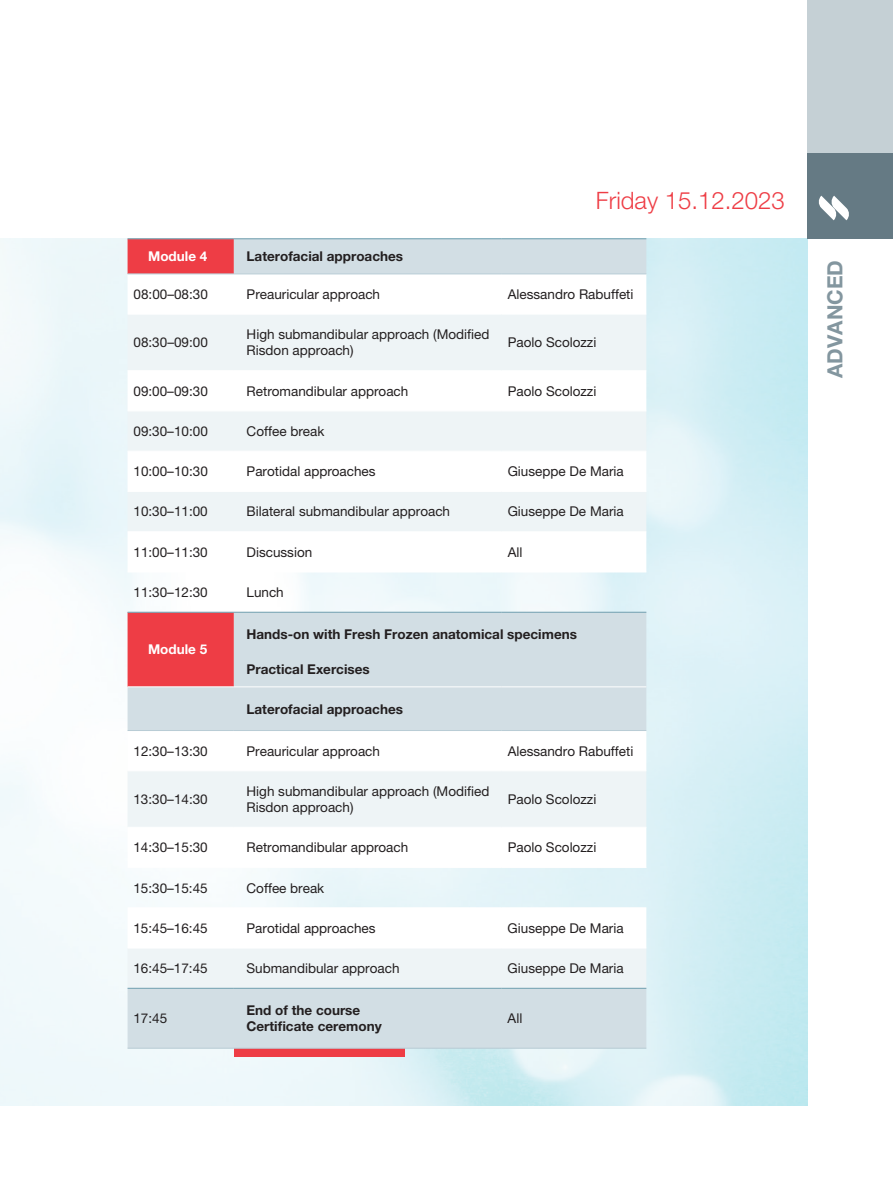
<style>
.page{position:relative;width:893px;height:1191px;background:#fff}
.page>*{position:absolute;margin:0;border:0;box-sizing:border-box;transform-origin:0 0}
.t1{font:300 24px "Helvetica Neue LT Pro";color:#ee3d45}
.t2{font:700 21px "Helvetica Neue LT Pro";color:#83969f}
.t3{font:13.5px/16.2px "Helvetica Neue LT Pro";color:#231f20}
.t4{font:700 13.5px/16.2px "Helvetica Neue LT Pro";color:#231f20}
.t5{font:700 13.5px "Helvetica Neue LT Pro";color:#fff}
</style>
<div class="page">
<img style="left:0;top:238px;width:808px;height:868px">
<div style="left:234px;top:1048px;width:170px;height:8px;background:#ee3d45"></div>
<svg style="left:128px;top:239px;width:518px;height:808px;background:#d3d1d7"></svg>
<svg style="left:128px;top:274px;width:518px;height:40px"></svg>
<svg style="left:128px;top:315px;width:518px;height:672px"></svg>
<hr style="left:128px;top:273px;width:106px;height:1px;background:#b8ccd5">
<hr style="left:234px;top:273px;width:268px;height:1px;background:#b8ccd5">
<hr style="left:502px;top:273px;width:144px;height:1px;background:#b8ccd5">
<hr style="left:128px;top:730px;width:106px;height:1px;background:#b8ccd5">
<hr style="left:234px;top:730px;width:268px;height:1px;background:#b8ccd5">
<hr style="left:502px;top:730px;width:144px;height:1px;background:#b8ccd5">
<hr style="left:128px;top:1047px;width:106px;height:1px;background:#b8ccd5">
<hr style="left:234px;top:1047px;width:268px;height:1px;background:#b8ccd5">
<hr style="left:502px;top:1047px;width:144px;height:1px;background:#b8ccd5">
<hr style="left:128px;top:314px;width:106px;height:1px;background:#fff">
<hr style="left:234px;top:314px;width:268px;height:1px;background:#fff">
<hr style="left:502px;top:314px;width:144px;height:1px;background:#fff">
<hr style="left:128px;top:370px;width:106px;height:1px;background:#fff">
<hr style="left:234px;top:370px;width:268px;height:1px;background:#fff">
<hr style="left:502px;top:370px;width:144px;height:1px;background:#fff">
<hr style="left:128px;top:410px;width:106px;height:1px;background:#fff">
<hr style="left:234px;top:410px;width:268px;height:1px;background:#fff">
<hr style="left:502px;top:410px;width:144px;height:1px;background:#fff">
<hr style="left:128px;top:451px;width:106px;height:1px;background:#fff">
<hr style="left:234px;top:451px;width:268px;height:1px;background:#fff">
<hr style="left:502px;top:451px;width:144px;height:1px;background:#fff">
<hr style="left:128px;top:491px;width:106px;height:1px;background:#fff">
<hr style="left:234px;top:491px;width:268px;height:1px;background:#fff">
<hr style="left:502px;top:491px;width:144px;height:1px;background:#fff">
<hr style="left:128px;top:531px;width:106px;height:1px;background:#fff">
<hr style="left:234px;top:531px;width:268px;height:1px;background:#fff">
<hr style="left:502px;top:531px;width:144px;height:1px;background:#fff">
<hr style="left:128px;top:571px;width:106px;height:1px;background:#fff">
<hr style="left:234px;top:571px;width:268px;height:1px;background:#fff">
<hr style="left:502px;top:571px;width:144px;height:1px;background:#fff">
<hr style="left:128px;top:770px;width:106px;height:1px;background:#fff">
<hr style="left:234px;top:770px;width:268px;height:1px;background:#fff">
<hr style="left:502px;top:770px;width:144px;height:1px;background:#fff">
<hr style="left:128px;top:827px;width:106px;height:1px;background:#fff">
<hr style="left:234px;top:827px;width:268px;height:1px;background:#fff">
<hr style="left:502px;top:827px;width:144px;height:1px;background:#fff">
<hr style="left:128px;top:867px;width:106px;height:1px;background:#fff">
<hr style="left:234px;top:867px;width:268px;height:1px;background:#fff">
<hr style="left:502px;top:867px;width:144px;height:1px;background:#fff">
<hr style="left:128px;top:907px;width:106px;height:1px;background:#fff">
<hr style="left:234px;top:907px;width:268px;height:1px;background:#fff">
<hr style="left:502px;top:907px;width:144px;height:1px;background:#fff">
<hr style="left:128px;top:947px;width:106px;height:1px;background:#fff">
<hr style="left:234px;top:947px;width:268px;height:1px;background:#fff">
<hr style="left:502px;top:947px;width:144px;height:1px;background:#fff">
<hr style="left:128px;top:686px;width:106px;height:1px;background:#fff">
<hr style="left:234px;top:686px;width:268px;height:1px;background:#fff">
<hr style="left:502px;top:686px;width:144px;height:1px;background:#fff">
<hr style="left:128px;top:238px;width:106px;height:1px;background:#7ba6b5">
<hr style="left:234px;top:238px;width:268px;height:1px;background:#7ba6b5">
<hr style="left:502px;top:238px;width:144px;height:1px;background:#7ba6b5">
<hr style="left:128px;top:611px;width:106px;height:2px;background:#7ba6b5">
<hr style="left:234px;top:611px;width:268px;height:2px;background:#7ba6b5">
<hr style="left:502px;top:611px;width:144px;height:2px;background:#7ba6b5">
<hr style="left:128px;top:987px;width:106px;height:2px;background:#7ba6b5">
<hr style="left:234px;top:987px;width:268px;height:2px;background:#7ba6b5">
<hr style="left:502px;top:987px;width:144px;height:2px;background:#7ba6b5">
<div style="left:808px;top:0;width:85px;height:238px;background:#c5d0d5"></div>
<div style="left:807px;top:153px;width:86px;height:85px;background:#657a84"></div>
<svg style="left:818px;top:196px;width:31px;height:24px"></svg>
<h1 class="t1" style="left:596px;top:185px;width:190px">Friday 15.12.2023</h1>
<p class="t5" style="left:148px;top:248px;width:61px">Module 4</p>
<p class="t4" style="left:247px;top:248px;width:158px">Laterofacial approaches</p>
<p class="t3" style="left:134px;top:286px;width:76px">08:00–08:30</p>
<p class="t3" style="left:247px;top:286px;width:135px">Preauricular approach</p>
<p class="t3" style="left:508px;top:286px;width:127px">Alessandro Rabuffeti</p>
<p class="t3" style="left:134px;top:334px;width:76px">08:30–09:00</p>
<p class="t3" style="left:247px;top:326px;width:244px">High submandibular approach (Modified<br>Risdon approach)</p>
<p class="t3" style="left:508px;top:334px;width:90px">Paolo Scolozzi</p>
<p class="t3" style="left:134px;top:382px;width:76px">09:00–09:30</p>
<p class="t3" style="left:247px;top:382px;width:163px">Retromandibular approach</p>
<p class="t3" style="left:508px;top:382px;width:90px">Paolo Scolozzi</p>
<p class="t3" style="left:134px;top:423px;width:76px">09:30–10:00</p>
<p class="t3" style="left:247px;top:423px;width:79px">Coffee break</p>
<p class="t3" style="left:134px;top:463px;width:76px">10:00–10:30</p>
<p class="t3" style="left:247px;top:463px;width:131px">Parotidal approaches</p>
<p class="t3" style="left:508px;top:463px;width:118px">Giuseppe De Maria</p>
<p class="t3" style="left:134px;top:503px;width:76px">10:30–11:00</p>
<p class="t3" style="left:247px;top:503px;width:205px">Bilateral submandibular approach</p>
<p class="t3" style="left:508px;top:503px;width:118px">Giuseppe De Maria</p>
<p class="t3" style="left:133px;top:543px;width:76px">11:00–11:30</p>
<p class="t3" style="left:247px;top:543px;width:67px">Discussion</p>
<p class="t3" style="left:508px;top:543px;width:16px">All</p>
<p class="t3" style="left:133px;top:584px;width:76px">11:30–12:30</p>
<p class="t3" style="left:247px;top:584px;width:39px">Lunch</p>
<p class="t5" style="left:148px;top:641px;width:61px">Module 5</p>
<p class="t4" style="left:247px;top:626px;width:332px">Hands-on with Fresh Frozen anatomical specimens</p>
<p class="t4" style="left:247px;top:661px;width:125px">Practical Exercises</p>
<p class="t4" style="left:247px;top:700px;width:158px">Laterofacial approaches</p>
<p class="t3" style="left:133px;top:742px;width:76px">12:30–13:30</p>
<p class="t3" style="left:247px;top:742px;width:135px">Preauricular approach</p>
<p class="t3" style="left:508px;top:742px;width:127px">Alessandro Rabuffeti</p>
<p class="t3" style="left:133px;top:791px;width:76px">13:30–14:30</p>
<p class="t3" style="left:247px;top:782px;width:244px">High submandibular approach (Modified<br>Risdon approach)</p>
<p class="t3" style="left:508px;top:791px;width:90px">Paolo Scolozzi</p>
<p class="t3" style="left:133px;top:839px;width:76px">14:30–15:30</p>
<p class="t3" style="left:247px;top:839px;width:163px">Retromandibular approach</p>
<p class="t3" style="left:508px;top:839px;width:90px">Paolo Scolozzi</p>
<p class="t3" style="left:133px;top:879px;width:76px">15:30–15:45</p>
<p class="t3" style="left:246px;top:879px;width:79px">Coffee break</p>
<p class="t3" style="left:133px;top:919px;width:76px">15:45–16:45</p>
<p class="t3" style="left:246px;top:919px;width:131px">Parotidal approaches</p>
<p class="t3" style="left:508px;top:919px;width:118px">Giuseppe De Maria</p>
<p class="t3" style="left:133px;top:960px;width:76px">16:45–17:45</p>
<p class="t3" style="left:246px;top:960px;width:155px">Submandibular approach</p>
<p class="t3" style="left:508px;top:960px;width:118px">Giuseppe De Maria</p>
<p class="t3" style="left:133px;top:1010px;width:35px">17:45</p>
<p class="t4" style="left:246px;top:1001px;width:137px">End of the course<br>Certificate ceremony</p>
<p class="t3" style="left:508px;top:1010px;width:16px">All</p>
<h2 class="t2" style="left:822px;top:378px;width:119px;rotate:-90deg">ADVANCED</h2>
</div>
